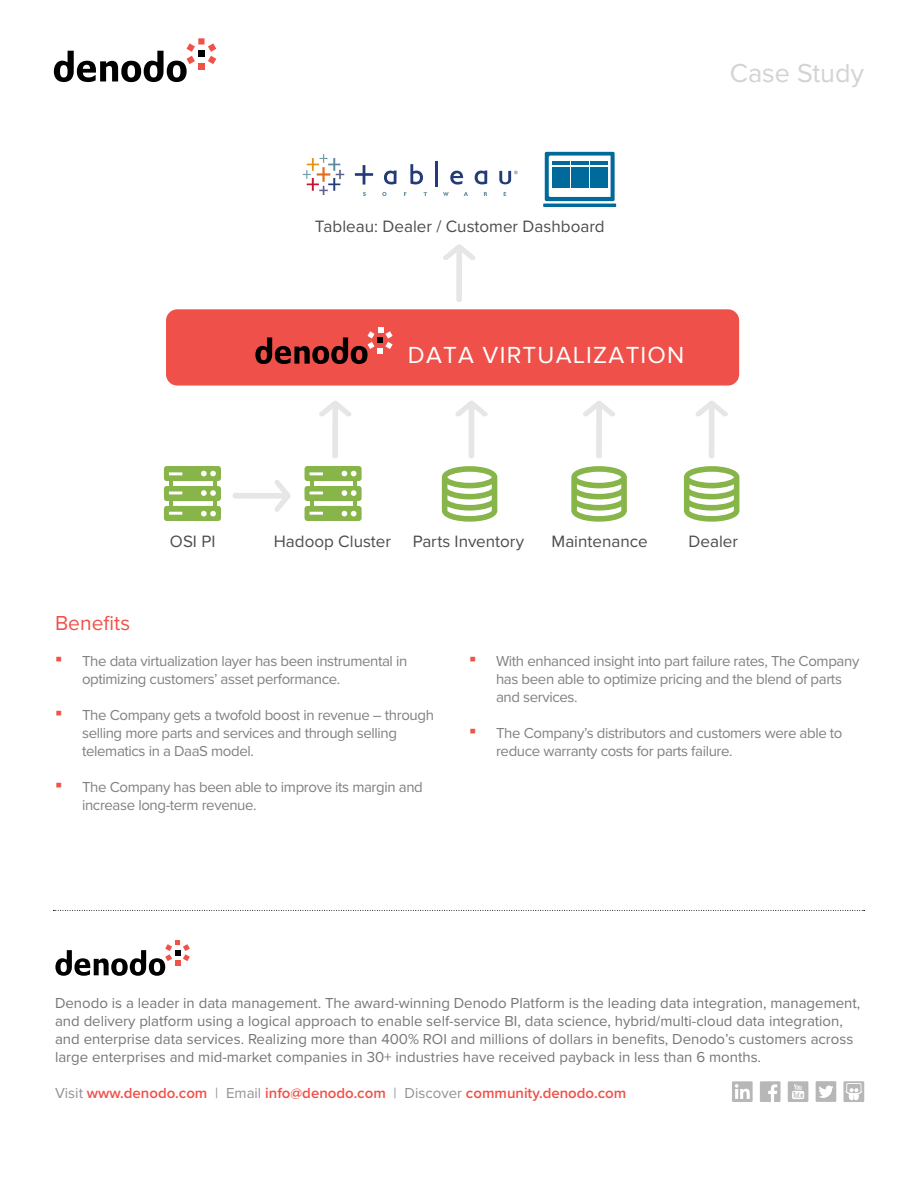
<style>
.page{position:relative;width:918px;height:1188px;background:#fff}
.page>*{position:absolute;margin:0;border:0;box-sizing:border-box;transform-origin:0 0}
.t1{font:27px "Proxima Nova";color:#d1d3d4}
.t2{font:24.15px "Proxima Nova";letter-spacing:.05em;color:#fff}
.t3{font:21px "Proxima Nova";color:#f05149}
.t4{font:17.1px "Proxima Nova";color:#4d4d4d}
.t5{font:15px/18px "Proxima Nova";letter-spacing:-.025em;color:#828081}
.t6{font:15px/18px "Proxima Nova";color:#777677}
.t7{font:600 15px "Proxima Nova";color:#f05149}
.s1{font-family:"Verdana";font-size:21px;color:#f05149}
.s2{font-weight:400;color:#929292}
</style>
<div class="page">
<div style="left:198px;top:63px;width:7px;height:6px;background:#f05249"></div>
<svg style="left:208px;top:43px;width:8px;height:21px"></svg>
<div style="left:198px;top:51px;width:7px;height:6px;background:#000"></div>
<div style="left:198px;top:38px;width:7px;height:7px;background:#f05249"></div>
<svg style="left:54px;top:43px;width:141px;height:39px"></svg>
<svg style="left:53px;top:910px;width:812px;height:1px"></svg>
<div style="left:166px;top:309px;width:573px;height:77px;background:#ef5049;border-radius:11px"></div>
<svg style="left:319px;top:401px;width:32px;height:57px"></svg>
<svg style="left:455px;top:401px;width:33px;height:57px"></svg>
<svg style="left:255px;top:327px;width:138px;height:37px"></svg>
<svg style="left:443px;top:244px;width:32px;height:58px"></svg>
<svg style="left:305px;top:466px;width:57px;height:55px"></svg>
<svg style="left:442px;top:466px;width:55px;height:56px"></svg>
<svg style="left:164px;top:466px;width:57px;height:55px"></svg>
<svg style="left:233px;top:480px;width:58px;height:32px"></svg>
<svg style="left:571px;top:466px;width:56px;height:56px"></svg>
<svg style="left:684px;top:466px;width:55px;height:56px"></svg>
<svg style="left:583px;top:401px;width:32px;height:57px"></svg>
<svg style="left:696px;top:401px;width:32px;height:57px"></svg>
<svg style="left:545px;top:152px;width:70px;height:49px"></svg>
<hr style="left:543px;top:204px;width:73px;height:3px;background:#006a9a">
<hr style="left:552px;top:161px;width:17px;height:4px;background:#006a9a">
<hr style="left:571px;top:161px;width:17px;height:4px;background:#006a9a">
<hr style="left:590px;top:161px;width:18px;height:4px;background:#006a9a">
<div style="left:552px;top:167px;width:17px;height:20px;background:#006a9a"></div>
<div style="left:590px;top:167px;width:18px;height:20px;background:#006a9a"></div>
<div style="left:571px;top:167px;width:17px;height:20px;background:#006a9a"></div>
<svg style="left:303px;top:154px;width:41px;height:41px"></svg>
<svg style="left:363px;top:192px;width:3px;height:4px"></svg>
<svg style="left:382px;top:192px;width:5px;height:4px"></svg>
<svg style="left:443px;top:192px;width:6px;height:4px"></svg>
<svg style="left:464px;top:192px;width:4px;height:4px"></svg>
<svg style="left:484px;top:192px;width:3px;height:4px"></svg>
<svg style="left:410px;top:164px;width:13px;height:20px"></svg>
<hr style="left:435px;top:161px;width:3px;height:26px;background:#233c77">
<svg style="left:450px;top:171px;width:13px;height:14px"></svg>
<svg style="left:384px;top:171px;width:13px;height:13px"></svg>
<svg style="left:475px;top:171px;width:12px;height:13px"></svg>
<svg style="left:355px;top:165px;width:18px;height:20px"></svg>
<svg style="left:499px;top:171px;width:19px;height:13px"></svg>
<svg style="left:760px;top:1081px;width:21px;height:21px"></svg>
<div style="left:788px;top:1081px;width:20px;height:21px;background:#b7b7b8"></div>
<svg style="left:792px;top:1084px;width:12px;height:15px"></svg>
<div style="left:816px;top:1081px;width:20px;height:21px;background:#b7b7b8"></div>
<svg style="left:819px;top:1086px;width:14px;height:12px"></svg>
<svg style="left:843px;top:1081px;width:21px;height:21px"></svg>
<div style="left:732px;top:1081px;width:21px;height:21px;background:#b7b7b8"></div>
<svg style="left:735px;top:1084px;width:15px;height:15px"></svg>
<svg style="left:55px;top:940px;width:135px;height:36px"></svg>
<h1 class="t1" style="left:730px;top:53px;width:136px">Case Study</h1>
<p class="t4" style="left:315px;top:217px;width:291px">Tableau: Dealer / Customer Dashboard</p>
<h2 class="t2" style="left:408px;top:341px;width:278px">DATA VIRTUALIZATION</h2>
<h3 class="t3" style="left:55px;top:607px;width:77px">Benefits</h3>
<p class="t4" style="left:170px;top:531px;width:47px">OSI PI</p>
<p class="t4" style="left:551px;top:531px;width:98px">Maintenance</p>
<p class="t4" style="left:689px;top:531px;width:51px">Dealer</p>
<p class="t4" style="left:274px;top:531px;width:119px">Hadoop Cluster</p>
<p class="t4" style="left:413px;top:531px;width:113px">Parts Inventory</p>
<p class="t5" style="left:82px;top:651px;width:327px;text-indent:-27px"><span class="s1">▪</span> The data virtualization layer has been instrumental in optimizing customers’ asset performance.</p>
<p class="t5" style="left:82px;top:705px;width:353px;text-indent:-27px"><span class="s1">▪</span> The Company gets a twofold boost in revenue – through selling more parts and services and through selling telematics in a DaaS model.</p>
<p class="t5" style="left:82px;top:777px;width:342px;text-indent:-27px"><span class="s1">▪</span> The Company has been able to improve its margin and increase long-term revenue.</p>
<p class="t5" style="left:496px;top:651px;width:365px;text-indent:-27px"><span class="s1">▪</span> With enhanced insight into part failure rates, The Company has been able to optimize pricing and the blend of parts and services.</p>
<p class="t5" style="left:496px;top:723px;width:348px;text-indent:-27px"><span class="s1">▪</span> The Company’s distributors and customers were able to reduce warranty costs for parts failure.</p>
<p class="t6" style="left:55px;top:993px;width:807px">Denodo is a leader in data management. The award-winning Denodo Platform is the leading data integration, management, and delivery platform using a logical approach to enable self-service BI, data science, hybrid/multi-cloud data integration, and enterprise data services. Realizing more than 400% ROI and millions of dollars in benefits, Denodo’s customers across large enterprises and mid-market companies in 30+ industries have received payback in less than 6 months.</p>
<p class="t7" style="left:55px;top:1082px;width:573px"><span class="s2">Visit</span> www.denodo.com <span class="s2">| Email</span> info@denodo.com <span class="s2">| Discover</span> community.denodo.com</p>
</div>
